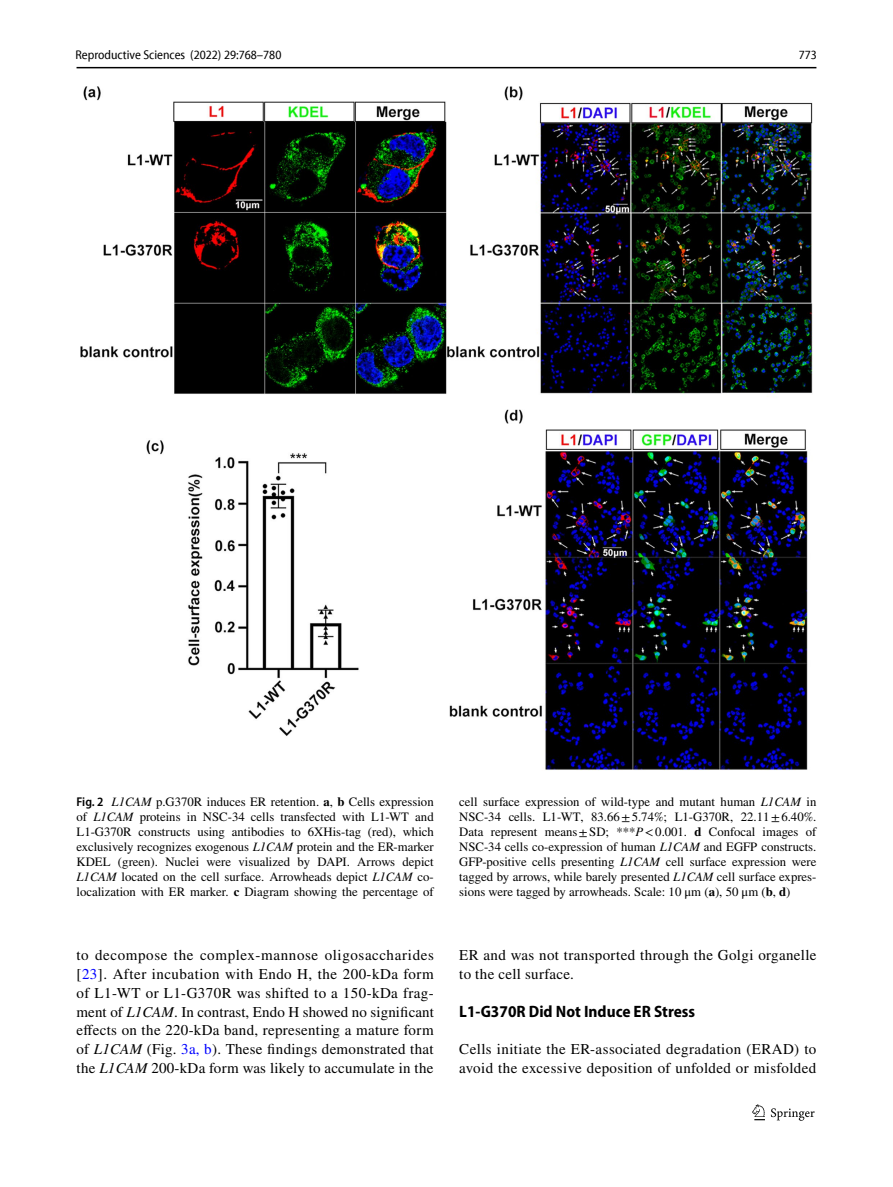
<style>
.page{position:relative;width:893px;height:1187px;background:#fff}
.page>*{position:absolute;margin:0;border:0;box-sizing:border-box;transform-origin:0 0}
.t1{font:700 semi-condensed 16.5px "Myriad Pro";color:#000}
.t2{font:15px/18.8px "STIX";letter-spacing:.025em;color:#000}
.t3{font:12.75px/15px "STIX";color:#000;text-align:justify}
.t4{font:semi-condensed 12.75px "Myriad Pro Unic";color:#000}
.s1{font-family:"Myriad Pro";font-weight:600;font-stretch:semi-condensed}
.s2{font-style:italic}
.s3{font-weight:700}
.s4{color:#00f}
</style>
<div class="page">
<hr style="left:77px;top:67px;width:739px;height:1px;background:#000">
<img style="left:81px;top:87px;width:731px;height:683px">
<svg style="left:752px;top:1104px;width:13px;height:16px"></svg>
<svg style="left:771px;top:1108px;width:44px;height:12px"></svg>
<p class="t4" style="left:76px;top:50px;width:207px">Reproductive Sciences (2022) 29:768–780</p>
<p class="t4" style="left:799px;top:50px;width:20px">773</p>
<p class="t3" style="left:77px;top:794px;width:359px"><span class="s1">Fig. 2</span> <span class="s2">L1CAM</span> p.G370R induces ER retention. <span class="s3">a</span>, <span class="s3">b</span> Cells expression of <span class="s2">L1CAM</span> proteins in NSC-34 cells transfected with L1-WT and L1-G370R constructs using antibodies to 6XHis-tag (red), which exclusively recognizes exogenous <span class="s2">L1CAM</span> protein and the ER-marker KDEL (green). Nuclei were visualized by DAPI. Arrows depict <span class="s2">L1CAM</span> located on the cell surface. Arrowheads depict <span class="s2">L1CAM</span> co&shy;localization with ER marker. <span class="s3">c</span> Diagram showing the percentage of</p>
<p class="t3" style="left:459px;top:794px;width:359px">cell surface expression of wild-type and mutant human <span class="s2">L1CAM</span> in NSC-34 cells. L1-WT, 83.66±5.74%; L1-G370R, 22.11±6.40%.<br>Data represent means±SD; ***<span class="s2">P</span>&lt;0.001. <span class="s3">d</span> Confocal images of NSC-34 cells co-expression of human <span class="s2">L1CAM</span> and EGFP constructs.<br>GFP-positive cells presenting <span class="s2">L1CAM</span> cell surface expression were tagged by arrows, while barely presented <span class="s2">L1CAM</span> cell surface expres&shy;sions were tagged by arrowheads. Scale: 10 μm (<span class="s3">a</span>), 50 μm (<span class="s3">b</span>, <span class="s3">d</span>)</p>
<p class="t2" style="left:77px;top:946px;width:359px;text-align:justify">to decompose the complex-mannose oligosaccharides [<span class="s4">23</span>]. After incubation with Endo H, the 200-kDa form of L1-WT or L1-G370R was shifted to a 150-kDa frag&shy;ment of <span class="s2">L1CAM</span>. In contrast, Endo H showed no significant effects on the 220-kDa band, representing a mature form of <span class="s2">L1CAM</span> (Fig. <span class="s4">3a, b</span>). These findings demonstrated that the <span class="s2">L1CAM</span> 200-kDa form was likely to accumulate in the</p>
<p class="t2" style="left:459px;top:946px;width:359px">ER and was not transported through the Golgi organelle to the cell surface.</p>
<p class="t1" style="left:459px;top:1001px;width:237px">L1‑G370R Did Not Induce ER Stress</p>
<p class="t2" style="left:459px;top:1040px;width:359px">Cells initiate the ER-associated degradation (ERAD) to avoid the excessive deposition of unfolded or misfolded</p>
</div>
